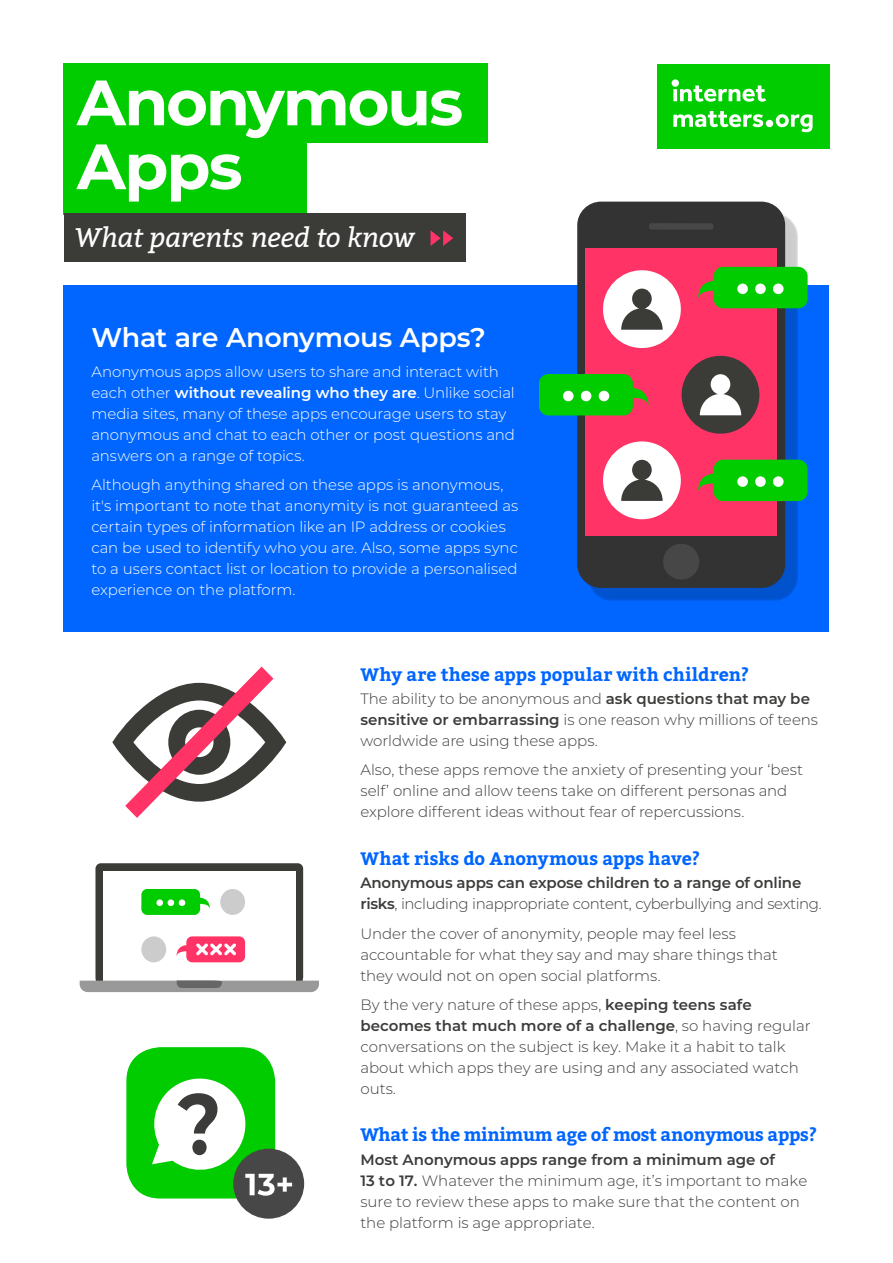
<style>
.page{position:relative;width:893px;height:1263px;background:#fff}
.page>*{position:absolute;margin:0;border:0;box-sizing:border-box;transform-origin:0 0}
.t1{font:700 63.9px/63.9px "Montserrat";letter-spacing:-.03em;color:#fff}
.t2{font:italic 27px "Bitter";letter-spacing:-.005em;color:#fff}
.t3{font:600 27px "Montserrat";letter-spacing:-.01em;color:#fff}
.t4{font:700 18px "Bitter";letter-spacing:-.01em;color:#06f}
.t5{font:300 15px/21px "Montserrat";letter-spacing:-.005em;color:#3c3c3b}
.t6{font:300 15px/21px "Montserrat";letter-spacing:-.005em;color:#fff}
.t7{font:300 15px/21px "Montserrat";letter-spacing:-.025em;color:#3c3c3b}
.s1{font-weight:600}
</style>
<div class="page">
<div style="left:64px;top:285px;width:765px;height:346px;background:#06f"></div>
<div style="left:657px;top:64px;width:172px;height:84px;background:#0c0"></div>
<svg style="left:672px;top:79px;width:140px;height:53px"></svg>
<div style="left:64px;top:63px;width:424px;height:80px;background:#0c0"></div>
<div style="left:64px;top:135px;width:243px;height:80px;background:#0c0"></div>
<div style="left:64px;top:214px;width:402px;height:48px;background:#3b3b38"></div>
<div style="left:588px;top:214px;width:210px;height:387px;background:#000;opacity:.2"></div>
<div style="left:577px;top:202px;width:208px;height:386px;background:#333;border-radius:24px"></div>
<div style="left:649px;top:223px;width:64px;height:7px;background:#474747;border-radius:2px"></div>
<svg style="left:663px;top:544px;width:36px;height:35px"></svg>
<div style="left:585px;top:248px;width:191px;height:288px;background:#f36"></div>
<svg style="left:698px;top:267px;width:110px;height:41px;background:#23b711"></svg>
<div style="left:773px;top:284px;width:11px;height:10px;background:#fff;border-radius:50%"></div>
<div style="left:755px;top:284px;width:11px;height:10px;background:#fff;border-radius:50%"></div>
<div style="left:737px;top:284px;width:11px;height:10px;background:#fff;border-radius:50%"></div>
<div style="left:603px;top:270px;width:78px;height:78px;background:#fff;border-radius:50%"></div>
<svg style="left:621px;top:289px;width:42px;height:41px"></svg>
<div style="left:603px;top:441px;width:78px;height:78px;background:#fff;border-radius:50%"></div>
<svg style="left:621px;top:460px;width:42px;height:41px"></svg>
<div style="left:682px;top:356px;width:77px;height:78px;background:#3b3b38;border-radius:50%"></div>
<svg style="left:700px;top:374px;width:41px;height:41px"></svg>
<svg style="left:539px;top:374px;width:110px;height:41px;background:#23b611"></svg>
<div style="left:563px;top:391px;width:11px;height:10px;background:#fff;border-radius:50%"></div>
<div style="left:581px;top:391px;width:10px;height:10px;background:#fff;border-radius:50%"></div>
<div style="left:599px;top:391px;width:10px;height:10px;background:#fff;border-radius:50%"></div>
<svg style="left:698px;top:460px;width:110px;height:41px;background:#21b610"></svg>
<div style="left:773px;top:476px;width:11px;height:11px;background:#fff;border-radius:50%"></div>
<div style="left:755px;top:476px;width:11px;height:11px;background:#fff;border-radius:50%"></div>
<div style="left:737px;top:476px;width:11px;height:11px;background:#fff;border-radius:50%"></div>
<svg style="left:112px;top:666px;width:174px;height:152px"></svg>
<svg style="left:431px;top:230px;width:22px;height:16px"></svg>
<svg style="left:80px;top:863px;width:239px;height:129px"></svg>
<div style="left:126px;top:1047px;width:149px;height:151px;background:#0c0;border-radius:34px"></div>
<div style="left:233px;top:1149px;width:71px;height:70px;background:#474747;border-radius:50%"></div>
<svg style="left:152px;top:1073px;width:140px;height:123px"></svg>
<h1 class="t1" style="left:77px;top:67px;width:388px">Anonymous<br>Apps</h1>
<h2 class="t2" style="left:74px;top:220px;width:342px">What parents need to know</h2>
<h2 class="t3" style="left:91px;top:318px;width:396px">What are Anonymous Apps?</h2>
<p class="t6" style="left:91px;top:360px;width:425px">Anonymous apps allow users to share and interact with each other <span class="s1">without revealing who they are</span>. Unlike social media sites, many of these apps encourage users to stay anonymous and chat to each other or post questions and answers on a range of topics.</p>
<p class="t6" style="left:91px;top:474px;width:428px">Although anything shared on these apps is anonymous, it's important to note that anonymity is not guaranteed as certain types of information like an IP address or cookies can be used to identify who you are. Also, some apps sync to a users contact list or location to provide a personalised experience on the platform.</p>
<p class="t4" style="left:360px;top:662px;width:390px">Why are these apps popular with children?</p>
<p class="t5" style="left:360px;top:688px;width:459px">The ability to be anonymous and <span class="s1">ask questions that may be sensitive or embarrassing</span> is one reason why millions of teens worldwide are using these apps.</p>
<p class="t5" style="left:360px;top:759px;width:444px">Also, these apps remove the anxiety of presenting your ‘best self’ online and allow teens take on different personas and explore different ideas without fear of repercussions.</p>
<p class="t4" style="left:360px;top:846px;width:341px">What risks do Anonymous apps have?</p>
<p class="t7" style="left:360px;top:872px;width:463px"><span class="s1">Anonymous apps can expose children to a range of online risks</span>, including inappropriate content, cyberbullying and sexting.</p>
<p class="t5" style="left:360px;top:922px;width:419px">Under the cover of anonymity, people may feel less accountable for what they say and may share things that they would not on open social platforms.</p>
<p class="t5" style="left:360px;top:994px;width:452px">By the very nature of these apps, <span class="s1">keeping teens safe becomes that much more of a challenge</span>, so having regular conversations on the subject is key. Make it a habit to talk about which apps they are using and any associated watch outs.</p>
<p class="t4" style="left:360px;top:1123px;width:458px">What is the minimum age of most anonymous apps?</p>
<p class="t5" style="left:360px;top:1148px;width:448px"><span class="s1">Most Anonymous apps range from a minimum age of<br>13 to 17.</span> Whatever the minimum age, it’s important to make sure to review these apps to make sure that the content on the platform is age appropriate.</p>
</div>
